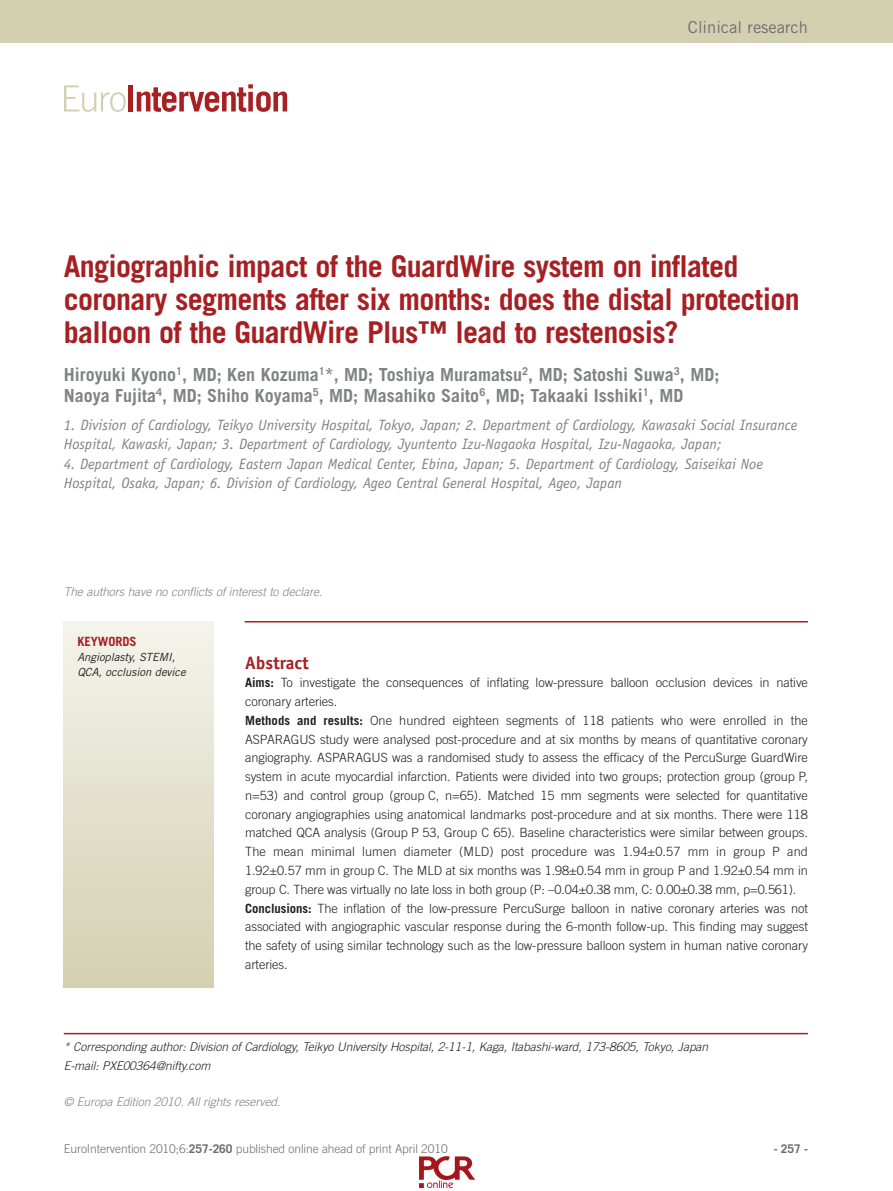
<style>
.page{position:relative;width:893px;height:1191px;background:#fff}
.page>*{position:absolute;margin:0;border:0;box-sizing:border-box;transform-origin:0 0}
.t1{font:700 30px/33px "Trade Gothic LT Std";letter-spacing:-.02em;color:#a62023}
.t2{font:700 18px/21px "Trade Gothic LT Std";color:#808285}
.t3{font:700 18px "Officina Sans Std";color:#a62023}
.t4{font:16.5px "Trade Gothic LT Std";color:#6c6d70}
.t5{font:italic 15px/19.5px "Officina Sans Std";color:#808285}
.t6{font:300 12.75px/18.8px "Trade Gothic LT Std";letter-spacing:-.005em;color:#231f20}
.t7{font:700 12.75px "Trade Gothic LT Std";letter-spacing:-.005em;color:#a62023}
.t8{font:italic 300 12px/18.8px "Trade Gothic LT Std";letter-spacing:-.005em;color:#231f20}
.t9{font:italic 300 12px "Trade Gothic LT Std";letter-spacing:-.005em;color:#808285}
.t10{font:300 12px "Trade Gothic LT Std";letter-spacing:-.005em;color:#6c6d70}
.t11{font:700 12px "Trade Gothic LT Std";color:#6c6d70}
.t12{font:italic 11.25px/15px "Trade Gothic LT Std";letter-spacing:-.005em;color:#231f20}
.s1{font-weight:700}
</style>
<div class="page">
<div style="left:0;top:0;width:893px;height:43px;background:#d3d0b2"></div>
<div style="left:64px;top:622px;width:150px;height:365px;background:linear-gradient(to bottom,#f4f3eb,#d3cfb0)"></div>
<hr style="left:245px;top:621px;width:563px;height:1px;background:#a62023">
<hr style="left:64px;top:1032px;width:744px;height:2px;background:#a62023">
<svg style="left:64px;top:85px;width:62px;height:27px"></svg>
<div style="left:128px;top:85px;width:5px;height:26px;background:#a72023"></div>
<svg style="left:137px;top:84px;width:150px;height:28px"></svg>
<img style="left:419px;top:1156px;width:56px;height:33px">
<p class="t4" style="left:688px;top:18px;width:122px">Clinical research</p>
<h1 class="t1" style="left:64px;top:252px;width:737px">Angiographic impact of the GuardWire system on inflated coronary segments after six months: does the distal protection balloon of the GuardWire Plus™ lead to restenosis?</h1>
<h2 class="t2" style="left:64px;top:366px;width:657px">Hiroyuki Kyono<sup>1</sup>, MD; Ken Kozuma<sup>1</sup>*, MD; Toshiya Muramatsu<sup>2</sup>, MD; Satoshi Suwa<sup>3</sup>, MD;<br>Naoya Fujita<sup>4</sup>, MD; Shiho Koyama<sup>5</sup>, MD; Masahiko Saito<sup>6</sup>, MD; Takaaki Isshiki<sup>1</sup>, MD</h2>
<p class="t5" style="left:64px;top:416px;width:735px">1. Division of Cardiology, Teikyo University Hospital, Tokyo, Japan; 2. Department of Cardiology, Kawasaki Social Insurance<br>Hospital, Kawaski, Japan; 3. Department of Cardiology, Jyuntento Izu-Nagaoka Hospital, Izu-Nagaoka, Japan;</p>
<p class="t5" style="left:64px;top:455px;width:701px">4. Department of Cardiology, Eastern Japan Medical Center, Ebina, Japan; 5. Department of Cardiology, Saiseikai Noe<br>Hospital, Osaka, Japan; 6. Division of Cardiology, Ageo Central General Hospital, Ageo, Japan</p>
<p class="t9" style="left:64px;top:588px;width:260px">The authors have no conflicts of interest to declare.</p>
<p class="t7" style="left:77px;top:637px;width:61px">KEYWORDS</p>
<p class="t12" style="left:77px;top:650px;width:110px">Angioplasty, STEMI,<br>QCA, occlusion device</p>
<h2 class="t3" style="left:245px;top:655px;width:65px">Abstract</h2>
<p class="t6" style="left:245px;top:674px;width:564px"><span class="s1">Aims:</span> To investigate the consequences of inflating low-pressure balloon occlusion devices in native coronary arteries.<br><span class="s1">Methods and results:</span> One hundred eighteen segments of 118 patients who were enrolled in the ASPARAGUS study were analysed post-procedure and at six months by means of quantitative coronary angiography. ASPARAGUS was a randomised study to assess the efficacy of the PercuSurge GuardWire system in acute myocardial infarction. Patients were divided into two groups; protection group (group P, n=53) and control group (group C, n=65). Matched 15 mm segments were selected for quantitative coronary angiographies using anatomical landmarks post-procedure and at six months. There were 118 matched QCA analysis (Group P 53, Group C 65). Baseline characteristics were similar between groups.<br>The mean minimal lumen diameter (MLD) post procedure was 1.94±0.57 mm in group P and 1.92±0.57 mm in group C. The MLD at six months was 1.98±0.54 mm in group P and 1.92±0.54 mm in group C. There was virtually no late loss in both group (P: –0.04±0.38 mm, C: 0.00±0.38 mm, p=0.561).<br><span class="s1">Conclusions:</span> The inflation of the low-pressure PercuSurge balloon in native coronary arteries was not associated with angiographic vascular response during the 6-month follow-up. This finding may suggest the safety of using similar technology such as the low-pressure balloon system in human native coronary arteries.</p>
<p class="t8" style="left:64px;top:1038px;width:646px">* Corresponding author: Division of Cardiology, Teikyo University Hospital, 2-11-1, Kaga, Itabashi-ward, 173-8605, Tokyo, Japan<br>E-mail: PXE00364@nifty.com</p>
<p class="t9" style="left:64px;top:1097px;width:218px">© Europa Edition 2010. All rights reserved.</p>
<p class="t10" style="left:64px;top:1144px;width:385px">EuroIntervention 2010;6:<span class="s1">257-260</span> published online ahead of print April 2010</p>
<p class="t11" style="left:774px;top:1144px;width:36px">- 257 -</p>
</div>
